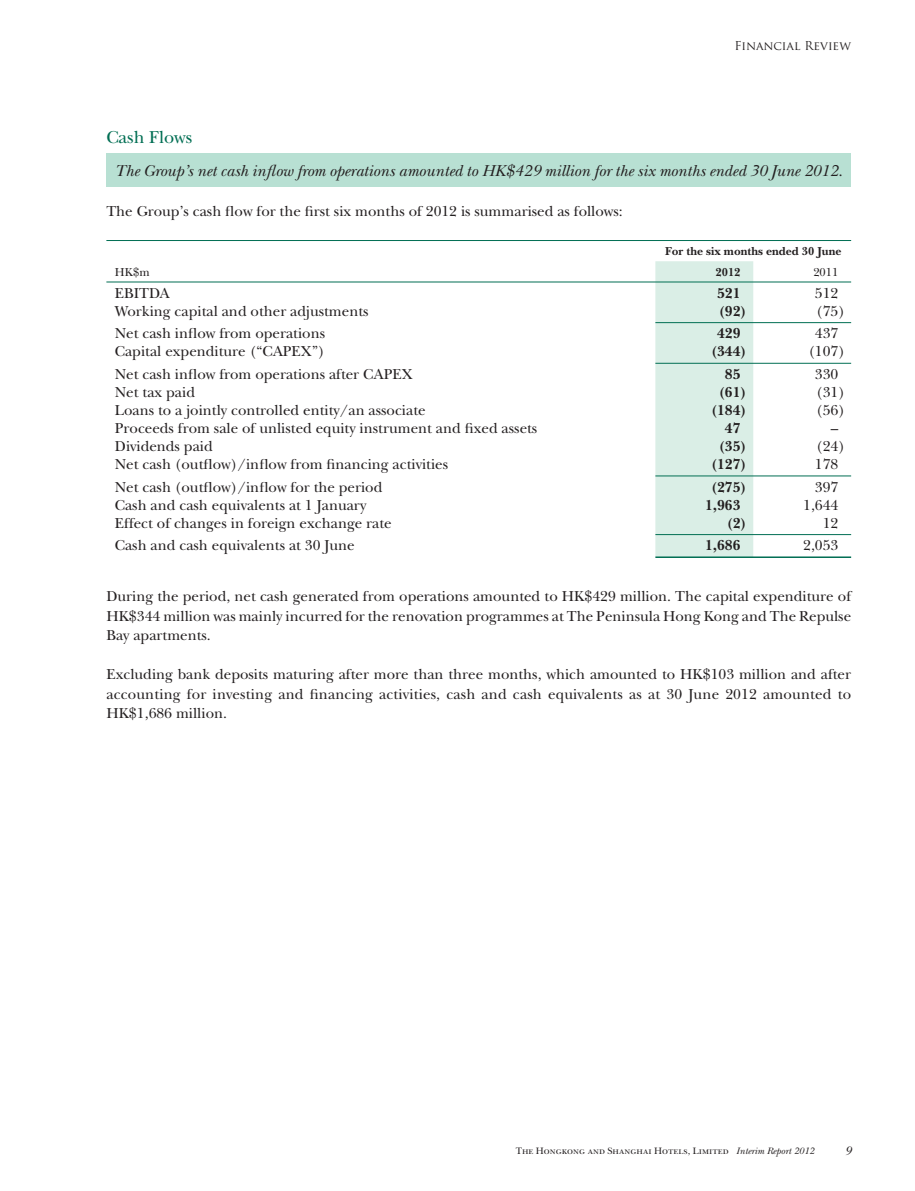
<style>
.page{position:relative;width:915px;height:1191px;background:#fff}
.page>*{position:absolute;margin:0;border:0;box-sizing:border-box;transform-origin:0 0}
.t1{font:18px "New Baskerville Std";color:#016e53}
.t2{font:italic 16.5px "New Baskerville Std";color:#231f20}
.t3{font:15px/19.5px "New Baskerville Std";color:#231f20;text-align:justify}
.t4{font:700 15px "New Baskerville Std";color:#231f20}
.t5{font:italic 12.75px "New Baskerville Std";color:#231f20}
.t6{font:700 12px "New Baskerville Std";color:#231f20}
.t7{font:12px "Trajan Pro";color:#231f20}
.t8{font:12px "New Baskerville Std";color:#231f20}
.t9{font:9.75px "New Baskerville Std";color:#231f20}
.s1{font-family:"Century Schoolbook"}
.s2{font-style:italic}
</style>
<div class="page">
<div style="left:106px;top:153px;width:744px;height:34px;background:#b8e0d3"></div>
<svg style="left:655px;top:261px;width:98px;height:295px;background:#d9ede5"></svg>
<hr style="left:655px;top:556px;width:195px;height:2px;background:#016e53">
<hr style="left:655px;top:322px;width:195px;height:1px;background:#016e53">
<hr style="left:655px;top:363px;width:195px;height:1px;background:#016e53">
<hr style="left:655px;top:475px;width:195px;height:1px;background:#016e53">
<hr style="left:655px;top:534px;width:195px;height:1px;background:#016e53">
<hr style="left:106px;top:240px;width:744px;height:1px;background:#016e53">
<hr style="left:106px;top:282px;width:744px;height:1px;background:#016e53">
<p class="t7" style="left:734px;top:39px;width:118px">Financial Review</p>
<p class="t1" style="left:106px;top:130px;width:87px">Cash Flows</p>
<p class="t2" style="left:115px;top:164px;width:729px">The Group’s net cash inflow from operations amounted to HK<span class="s1">$</span>429 million for the six months ended 30 June 2012.</p>
<p class="t3" style="left:106px;top:203px;width:517px">The Group’s cash flow for the first six months of 2012 is summarised as follows:</p>
<p class="t6" style="left:665px;top:246px;width:178px">For the six months ended 30 June</p>
<p class="t8" style="left:115px;top:267px;width:36px">HK<span class="s1">$</span>m</p>
<p class="t6" style="left:715px;top:267px;width:26px">2012</p>
<p class="t8" style="left:813px;top:267px;width:26px">2011</p>
<p class="t3" style="left:115px;top:284px;width:56px">EBITDA</p>
<p class="t4" style="left:716px;top:287px;width:25px">521</p>
<p class="t3" style="left:814px;top:284px;width:25px">512</p>
<p class="t3" style="left:115px;top:302px;width:255px">Working capital and other adjustments</p>
<p class="t4" style="left:719px;top:305px;width:29px">(92)</p>
<p class="t3" style="left:815px;top:302px;width:30px">(75)</p>
<p class="t3" style="left:115px;top:325px;width:211px">Net cash inflow from operations</p>
<p class="t4" style="left:716px;top:328px;width:25px">429</p>
<p class="t3" style="left:814px;top:325px;width:25px">437</p>
<p class="t3" style="left:115px;top:343px;width:211px">Capital expenditure (“CAPEX”)</p>
<p class="t4" style="left:711px;top:346px;width:36px">(344)</p>
<p class="t3" style="left:808px;top:343px;width:38px">(107)</p>
<p class="t3" style="left:115px;top:366px;width:299px">Net cash inflow from operations after CAPEX</p>
<p class="t4" style="left:724px;top:368px;width:17px">85</p>
<p class="t3" style="left:814px;top:366px;width:25px">330</p>
<p class="t3" style="left:115px;top:384px;width:82px">Net tax paid</p>
<p class="t4" style="left:719px;top:386px;width:29px">(61)</p>
<p class="t3" style="left:815px;top:384px;width:30px">(31)</p>
<p class="t3" style="left:115px;top:402px;width:312px">Loans to a jointly controlled entity/an associate</p>
<p class="t4" style="left:711px;top:404px;width:36px">(184)</p>
<p class="t3" style="left:815px;top:402px;width:30px">(56)</p>
<p class="t3" style="left:115px;top:420px;width:424px">Proceeds from sale of unlisted equity instrument and fixed assets</p>
<p class="t4" style="left:724px;top:422px;width:17px">47</p>
<p class="t3" style="left:830px;top:420px;width:9px">–</p>
<p class="t3" style="left:115px;top:438px;width:99px">Dividends paid</p>
<p class="t4" style="left:719px;top:440px;width:29px">(35)</p>
<p class="t3" style="left:815px;top:438px;width:30px">(24)</p>
<p class="t3" style="left:115px;top:456px;width:334px">Net cash (outflow)/inflow from financing activities</p>
<p class="t4" style="left:711px;top:458px;width:36px">(127)</p>
<p class="t3" style="left:814px;top:456px;width:25px">178</p>
<p class="t3" style="left:115px;top:478px;width:269px">Net cash (outflow)/inflow for the period</p>
<p class="t4" style="left:711px;top:481px;width:36px">(275)</p>
<p class="t3" style="left:814px;top:478px;width:25px">397</p>
<p class="t3" style="left:115px;top:496px;width:253px">Cash and cash equivalents at 1 January</p>
<p class="t4" style="left:704px;top:499px;width:37px">1,963</p>
<p class="t3" style="left:803px;top:496px;width:37px">1,644</p>
<p class="t3" style="left:115px;top:514px;width:278px">Effect of changes in foreign exchange rate</p>
<p class="t4" style="left:726px;top:517px;width:21px">(2)</p>
<p class="t3" style="left:822px;top:514px;width:17px">12</p>
<p class="t3" style="left:115px;top:537px;width:241px">Cash and cash equivalents at 30 June</p>
<p class="t4" style="left:704px;top:540px;width:37px">1,686</p>
<p class="t3" style="left:803px;top:537px;width:37px">2,053</p>
<p class="t3" style="left:106px;top:588px;width:747px">During the period, net cash generated from operations amounted to HK<span class="s1">$</span>429 million. The capital expenditure of HK<span class="s1">$</span>344 million was mainly incurred for the renovation programmes at The Peninsula Hong Kong and The Repulse Bay apartments.</p>
<p class="t3" style="left:106px;top:666px;width:746px">Excluding bank deposits maturing after more than three months, which amounted to HK<span class="s1">$</span>103 million and after accounting for investing and financing activities, cash and cash equivalents as at 30 June 2012 amounted to HK<span class="s1">$</span>1,686 million.</p>
<p class="t9" style="left:515px;top:1147px;width:299px">The Hongkong and Shanghai Hotels, Limited <span class="s2">Interim Report 2012</span></p>
<p class="t5" style="left:844px;top:1145px;width:8px">9</p>
</div>
